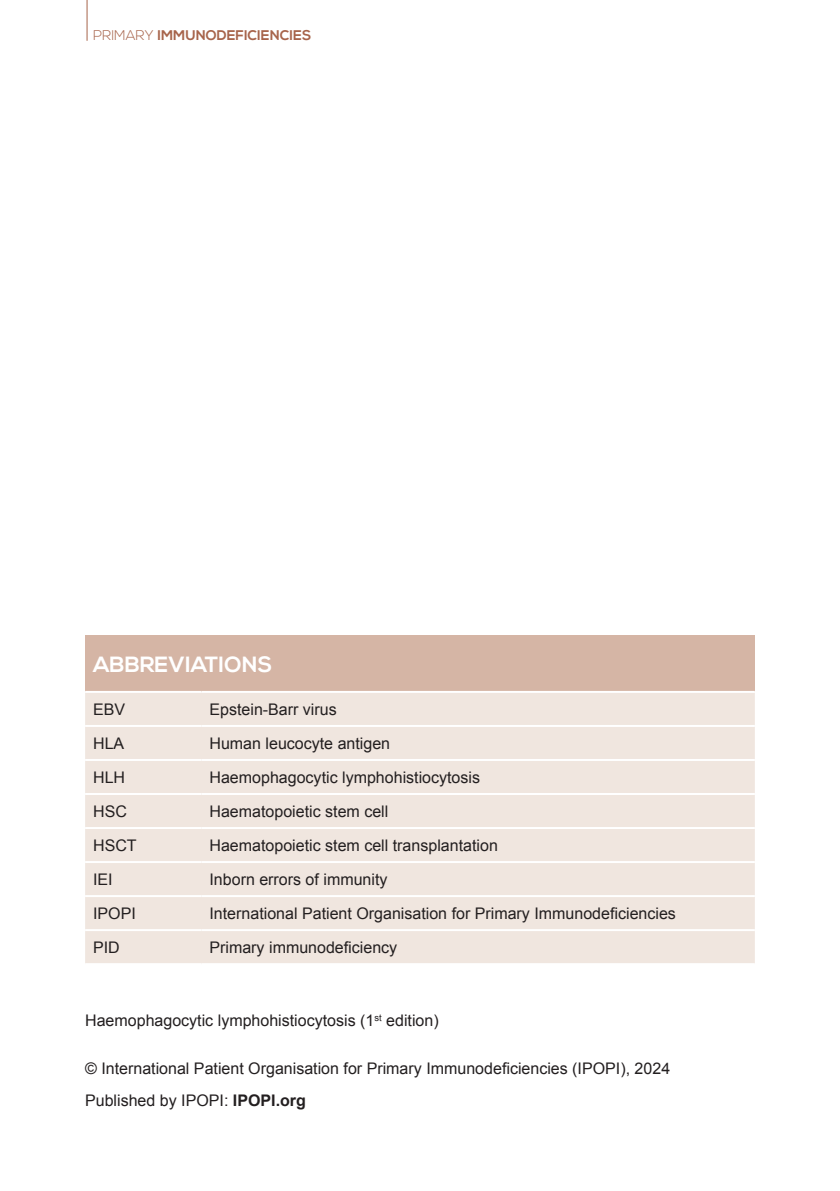
<style>
.page{position:relative;width:840px;height:1191px;background:#fff}
.page>*{position:absolute;margin:0;border:0;box-sizing:border-box;transform-origin:0 0}
.t1{font:700 22px "Nexa";color:#fff}
.t2{font:16px/32.2px "Arial";color:#231f20}
.t3{font:700 14px "Nexa";color:#a7644b}
.s1{font-weight:300}
.s2{font-weight:700}
</style>
<div class="page">
<hr style="left:86px;top:0;width:1px;height:41px;background:#a7644b">
<div style="left:85px;top:635px;width:669px;height:57px;background:#d5b5a5"></div>
<div style="left:85px;top:693px;width:669px;height:270px;background:#f0e6df"></div>
<hr style="left:85px;top:725px;width:116px;height:2px;background:#fff">
<hr style="left:201px;top:725px;width:553px;height:2px;background:#fff">
<hr style="left:85px;top:759px;width:116px;height:2px;background:#fff">
<hr style="left:201px;top:759px;width:553px;height:2px;background:#fff">
<hr style="left:85px;top:793px;width:116px;height:2px;background:#fff">
<hr style="left:201px;top:793px;width:553px;height:2px;background:#fff">
<hr style="left:85px;top:827px;width:116px;height:2px;background:#fff">
<hr style="left:201px;top:827px;width:553px;height:2px;background:#fff">
<hr style="left:85px;top:861px;width:116px;height:2px;background:#fff">
<hr style="left:201px;top:861px;width:553px;height:2px;background:#fff">
<hr style="left:85px;top:895px;width:116px;height:2px;background:#fff">
<hr style="left:201px;top:895px;width:553px;height:2px;background:#fff">
<hr style="left:85px;top:929px;width:116px;height:2px;background:#fff">
<hr style="left:201px;top:929px;width:553px;height:2px;background:#fff">
<hr style="left:85px;top:691px;width:116px;height:2px;background:#fff">
<hr style="left:201px;top:691px;width:553px;height:2px;background:#fff">
<p class="t3" style="left:93px;top:27px;width:220px"><span class="s1">PRIMARY</span> IMMUNODEFICIENCIES</p>
<h1 class="t1" style="left:93px;top:651px;width:181px">ABBREVIATIONS</h1>
<p class="t2" style="left:93px;top:693px;width:34px">EBV</p>
<p class="t2" style="left:209px;top:693px;width:129px">Epstein-Barr virus</p>
<p class="t2" style="left:93px;top:727px;width:33px">HLA</p>
<p class="t2" style="left:209px;top:727px;width:182px">Human leucocyte antigen</p>
<p class="t2" style="left:93px;top:761px;width:33px">HLH</p>
<p class="t2" style="left:209px;top:761px;width:272px">Haemophagocytic lymphohistiocytosis</p>
<p class="t2" style="left:93px;top:795px;width:35px">HSC</p>
<p class="t2" style="left:209px;top:795px;width:180px">Haematopoietic stem cell</p>
<p class="t2" style="left:93px;top:829px;width:45px">HSCT</p>
<p class="t2" style="left:209px;top:829px;width:290px">Haematopoietic stem cell transplantation</p>
<p class="t2" style="left:93px;top:863px;width:21px">IEI</p>
<p class="t2" style="left:209px;top:863px;width:179px">Inborn errors of immunity</p>
<p class="t2" style="left:93px;top:897px;width:44px">IPOPI</p>
<p class="t2" style="left:209px;top:897px;width:467px">International Patient Organisation for Primary Immunodeficiencies</p>
<p class="t2" style="left:93px;top:931px;width:28px">PID</p>
<p class="t2" style="left:209px;top:931px;width:189px">Primary immunodeficiency</p>
<p class="t2" style="left:85px;top:1004px;width:355px">Haemophagocytic lymphohistiocytosis (1<sup>st</sup> edition)</p>
<p class="t2" style="left:85px;top:1052px;width:586px">© International Patient Organisation for Primary Immunodeficiencies (IPOPI), 2024<br>Published by IPOPI: <span class="s2">IPOPI.org</span></p>
</div>
